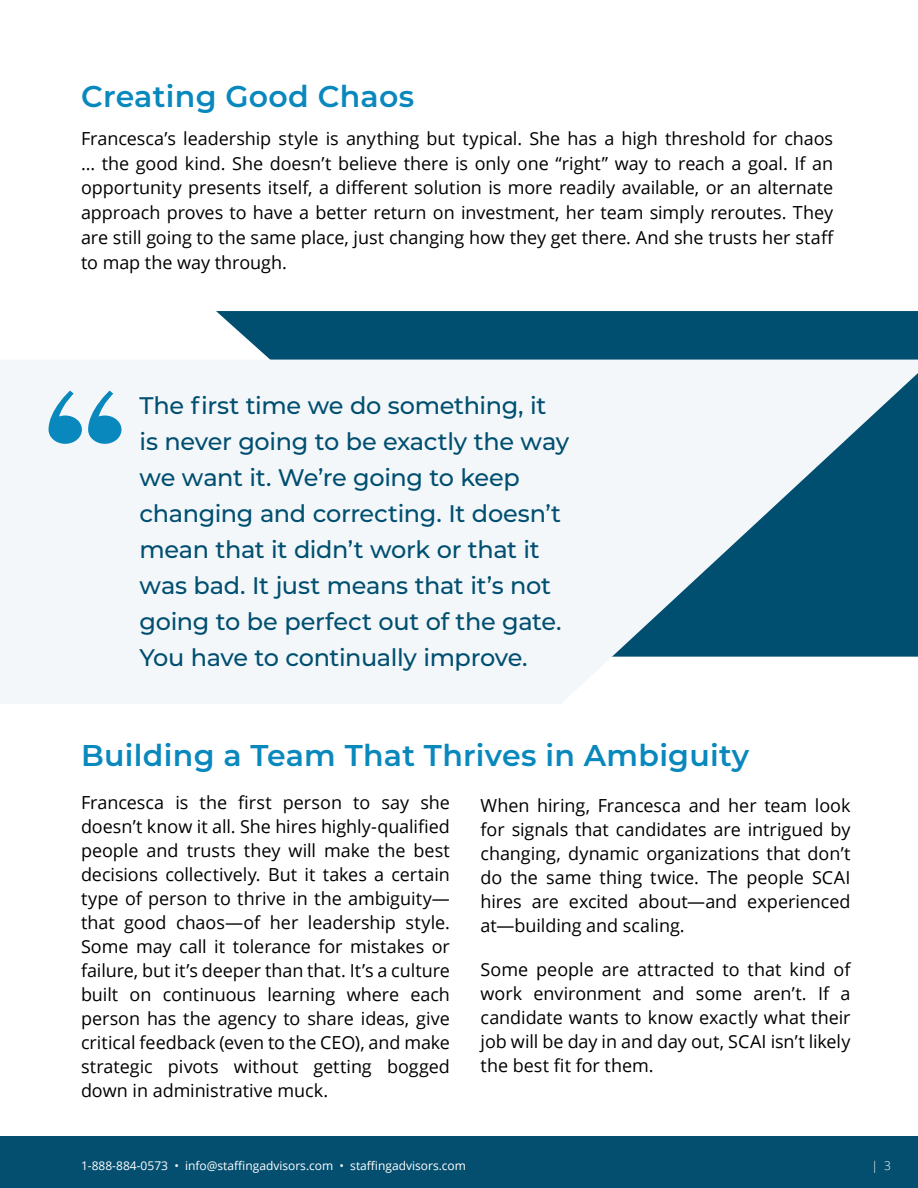
<style>
.page{position:relative;width:918px;height:1188px;background:#fff}
.page>*{position:absolute;margin:0;border:0;box-sizing:border-box;transform-origin:0 0}
.t1{font:600 30px "Montserrat";letter-spacing:.01em;color:#0988bd}
.t2{font:500 24px/36px "Montserrat";letter-spacing:-.015em;color:#004f70}
.t3{font:18px/24px "Open Sans";letter-spacing:-.005em;color:#000;text-align:justify}
.t4{font:12px "Open Sans";color:#fff}
.t5{font:300 12px "Open Sans";color:#fff}
</style>
<div class="page">
<div style="left:0;top:1136px;width:918px;height:52px;background:#044f70"></div>
<svg style="left:216px;top:311px;width:702px;height:49px;background:#0c5776"></svg>
<svg style="left:0;top:360px;width:918px;height:344px;fill:#f4f7f9"></svg>
<svg style="left:49px;top:391px;width:33px;height:53px"></svg>
<svg style="left:88px;top:391px;width:34px;height:53px"></svg>
<h1 class="t1" style="left:81px;top:75px;width:335px">Creating Good Chaos</h1>
<p class="t3" style="left:81px;top:125px;width:754px;line-height:24.8px">Francesca’s leadership style is anything but typical. She has a high threshold for chaos … the good kind. She doesn’t believe there is only one “right” way to reach a goal. If an opportunity presents itself, a different solution is more readily available, or an alternate approach proves to have a better return on investment, her team simply reroutes. They are still going to the same place, just changing how they get there. And she trusts her staff to map the way through.</p>
<p class="t2" style="left:140px;top:387px;width:431px">The first time we do something, it is never going to be exactly the way we want it. We’re going to keep changing and correcting. It doesn’t mean that it didn’t work or that it was bad. It just means that it’s not going to be perfect out of the gate.<br>You have to continually improve.</p>
<h1 class="t1" style="left:81px;top:734px;width:670px">Building a Team That Thrives in Ambiguity</h1>
<p class="t3" style="left:481px;top:793px;width:371px">When hiring, Francesca and her team look for signals that candidates are intrigued by changing, dynamic organizations that don’t do the same thing twice. The people SCAI hires are excited about—and experienced at—building and scaling.</p>
<p class="t3" style="left:481px;top:957px;width:371px">Some people are attracted to that kind of work environment and some aren’t. If a candidate wants to know exactly what their job will be day in and day out, SCAI isn’t likely the best fit for them.</p>
<p class="t3" style="left:81px;top:790px;width:371px">Francesca is the first person to say she doesn’t know it all. She hires highly-qualified people and trusts they will make the best decisions collectively. But it takes a certain type of person to thrive in the ambiguity— that good chaos—of her leadership style.<br>Some may call it tolerance for mistakes or failure, but it’s deeper than that. It’s a culture built on continuous learning where each person has the agency to share ideas, give critical feedback (even to the CEO), and make strategic pivots without getting bogged down in administrative muck.</p>
<p class="t4" style="left:81px;top:1157px;width:387px">1-888-884-0573 • info@staffingadvisors.com • staffingadvisors.com</p>
<p class="t5" style="left:871px;top:1158px;width:21px">| 3</p>
</div>
